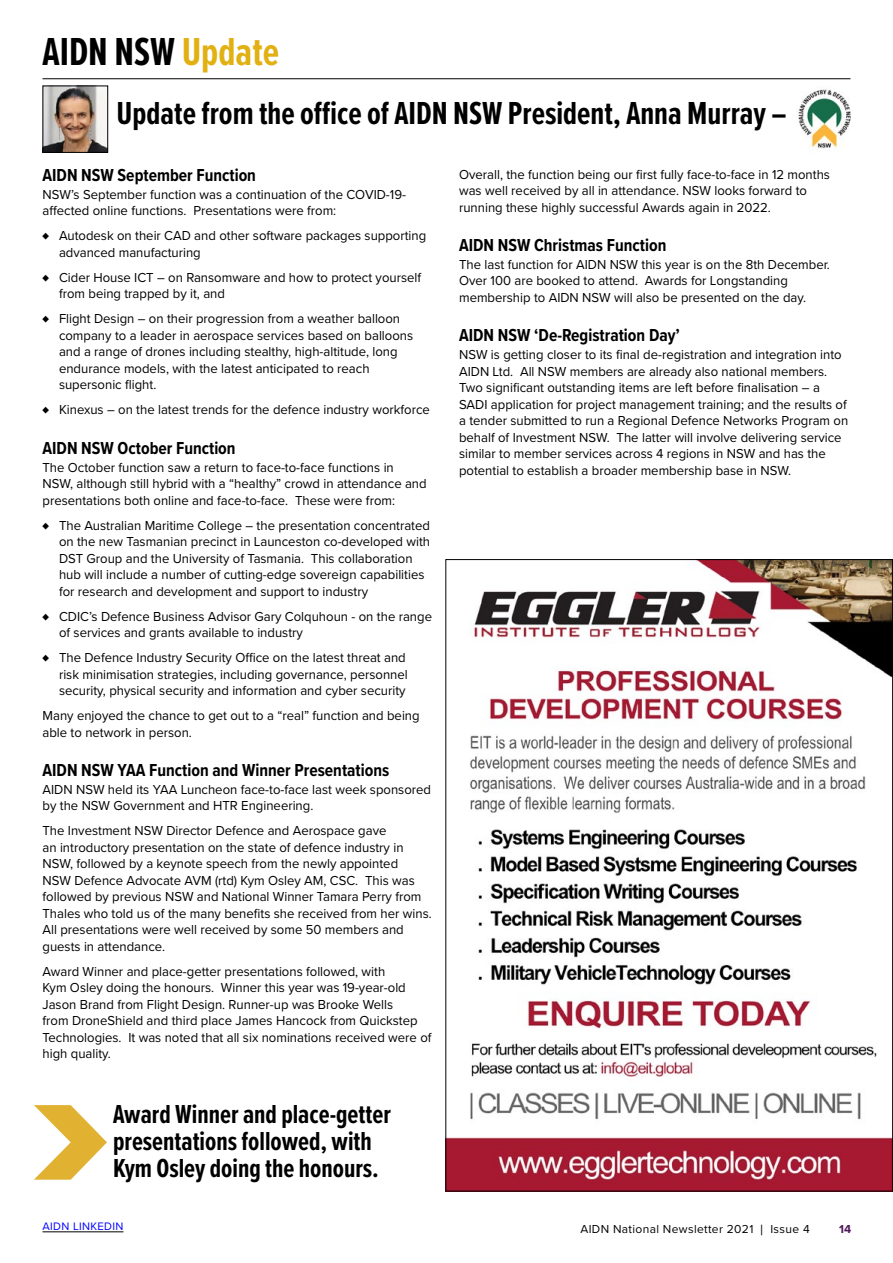
<style>
.page{position:relative;width:893px;height:1263px;background:#fff}
.page>*{position:absolute;margin:0;border:0;box-sizing:border-box;transform-origin:0 0}
.t1{font:700 40.5px "Proxima Nova Ex Cn";color:#000}
.t2{font:700 33px "Proxima Nova Ex Cn";color:#000}
.t3{font:700 27px/27px "Proxima Nova Ex Cn";color:#000}
.t4{font:700 18px "Proxima Nova Cond";color:#000}
.t5{font:13.5px/16.5px "Proxima Nova";color:#000}
.t6{font:12px "Proxima Nova";letter-spacing:.03em;color:#000}
.t7{font:700 12px "Proxima Nova";color:#4f185b}
.t8{font:11.25px "Proxima Nova";letter-spacing:.03em;color:#00f}
.s1{color:#e1b113}
.s2{font-family:"Proxima Nova Ex Cn"}
.s3{font-size:15px}
</style>
<div class="page">
<hr style="left:43px;top:1231px;width:80px;height:1px;background:#000">
<hr style="left:43px;top:78px;width:807px;height:1px;background:#000">
<img style="left:45px;top:88px;width:61px;height:63px">
<div style="left:43px;top:86px;width:65px;height:67px;border:1px solid #000"></div>
<img style="left:798px;top:89px;width:52px;height:59px">
<img style="left:447px;top:561px;width:444px;height:628px">
<svg style="left:34px;top:1105px;width:73px;height:75px"></svg>
<h1 class="t1" style="left:43px;top:22px;width:238px">AIDN NSW <span class="s1">Update</span></h1>
<h2 class="t2" style="left:117px;top:89px;width:672px">Update from the office of AIDN NSW President, Anna Murray –</h2>
<h3 class="t4" style="left:43px;top:161px;width:215px">AIDN NSW September Function</h3>
<p class="t5" style="left:43px;top:185px;width:365px">NSW’s September function was a continuation of the COVID-19- affected online functions. Presentations were from:</p>
<p class="t5" style="left:59px;top:227px;width:369px;text-indent:-16px"><span class="s2">♦</span> Autodesk on their CAD and other software packages supporting advanced manufacturing</p>
<p class="t5" style="left:59px;top:268px;width:364px;text-indent:-16px"><span class="s2">♦</span> Cider House ICT – on Ransomware and how to protect yourself from being trapped by it, and</p>
<p class="t5" style="left:59px;top:310px;width:356px;text-indent:-16px"><span class="s2">♦</span> Flight Design – on their progression from a weather balloon company to a leader in aerospace services based on balloons and a range of drones including stealthy, high-altitude, long endurance models, with the latest anticipated to reach supersonic flight.</p>
<p class="t5" style="left:43px;top:401px;width:389px"><span class="s2">♦</span> Kinexus – on the latest trends for the defence industry workforce</p>
<h3 class="t4" style="left:43px;top:434px;width:195px">AIDN NSW October Function</h3>
<p class="t5" style="left:43px;top:458px;width:386px">The October function saw a return to face-to-face functions in<br>NSW, although still hybrid with a “healthy” crowd in attendance and presentations both online and face-to-face. These were from:</p>
<p class="t5" style="left:59px;top:516px;width:373px;text-indent:-16px"><span class="s2">♦</span> The Australian Maritime College – the presentation concentrated on the new Tasmanian precinct in Launceston co-developed with DST Group and the University of Tasmania. This collaboration hub will include a number of cutting-edge sovereign capabilities for research and development and support to industry</p>
<p class="t5" style="left:59px;top:607px;width:375px;text-indent:-16px"><span class="s2">♦</span> CDIC’s Defence Business Advisor Gary Colquhoun - on the range of services and grants available to industry</p>
<p class="t5" style="left:59px;top:649px;width:350px;text-indent:-16px"><span class="s2">♦</span> The Defence Industry Security Office on the latest threat and risk minimisation strategies, including governance, personnel security, physical security and information and cyber security</p>
<p class="t5" style="left:43px;top:707px;width:379px">Many enjoyed the chance to get out to a “real” function and being able to network in person.</p>
<h3 class="t4" style="left:43px;top:756px;width:348px">AIDN NSW YAA Function and Winner Presentations</h3>
<p class="t5" style="left:43px;top:780px;width:390px">AIDN NSW held its YAA Luncheon face-to-face last week sponsored by the NSW Government and HTR Engineering.</p>
<p class="t5" style="left:43px;top:822px;width:391px">The Investment NSW Director Defence and Aerospace gave<br>an introductory presentation on the state of defence industry in NSW, followed by a keynote speech from the newly appointed<br>NSW Defence Advocate AVM (rtd) Kym Osley AM, CSC. This was followed by previous NSW and National Winner Tamara Perry from Thales who told us of the many benefits she received from her wins.<br>All presentations were well received by some 50 members and guests in attendance.</p>
<p class="t5" style="left:43px;top:962px;width:390px">Award Winner and place-getter presentations followed, with<br>Kym Osley doing the honours. Winner this year was 19-year-old Jason Brand from Flight Design. Runner-up was Brooke Wells<br>from DroneShield and third place James Hancock from Quickstep Technologies. It was noted that all six nominations received were of high quality.</p>
<h3 class="t3" style="left:113px;top:1100px;width:279px">Award Winner and place-getter presentations followed, with<br>Kym Osley doing the honours.</h3>
<p class="t5" style="left:459px;top:165px;width:372px">Overall, the function being our first fully face-to-face in 12 months was well received by all in attendance. NSW looks forward to running these highly successful Awards again in 2022.</p>
<h3 class="t4" style="left:459px;top:232px;width:209px">AIDN NSW Christmas Function</h3>
<p class="t5" style="left:459px;top:256px;width:372px">The last function for AIDN NSW this year is on the 8th December.<br>Over 100 are booked to attend. Awards for Longstanding membership to AIDN NSW will also be presented on the day.</p>
<h3 class="t4" style="left:459px;top:322px;width:222px">AIDN NSW ‘De-Registration Day’</h3>
<p class="t5" style="left:459px;top:346px;width:391px">NSW is getting closer to its final de-registration and integration into AIDN Ltd. All NSW members are already also national members.<br>Two significant outstanding items are left before finalisation – a SADI application for project management training; and the results of a tender submitted to run a Regional Defence Networks Program on behalf of Investment NSW. The latter will involve delivering service similar to member services across 4 regions in NSW and has the potential to establish a broader membership base in NSW.</p>
<p class="t8" style="left:43px;top:1218px;width:82px">AIDN LINKEDIN</p>
<p class="t6" style="left:580px;top:1220px;width:231px">AIDN National Newsletter 2021 <span class="s3">|</span> Issue 4</p>
<p class="t7" style="left:839px;top:1220px;width:14px">14</p>
</div>
